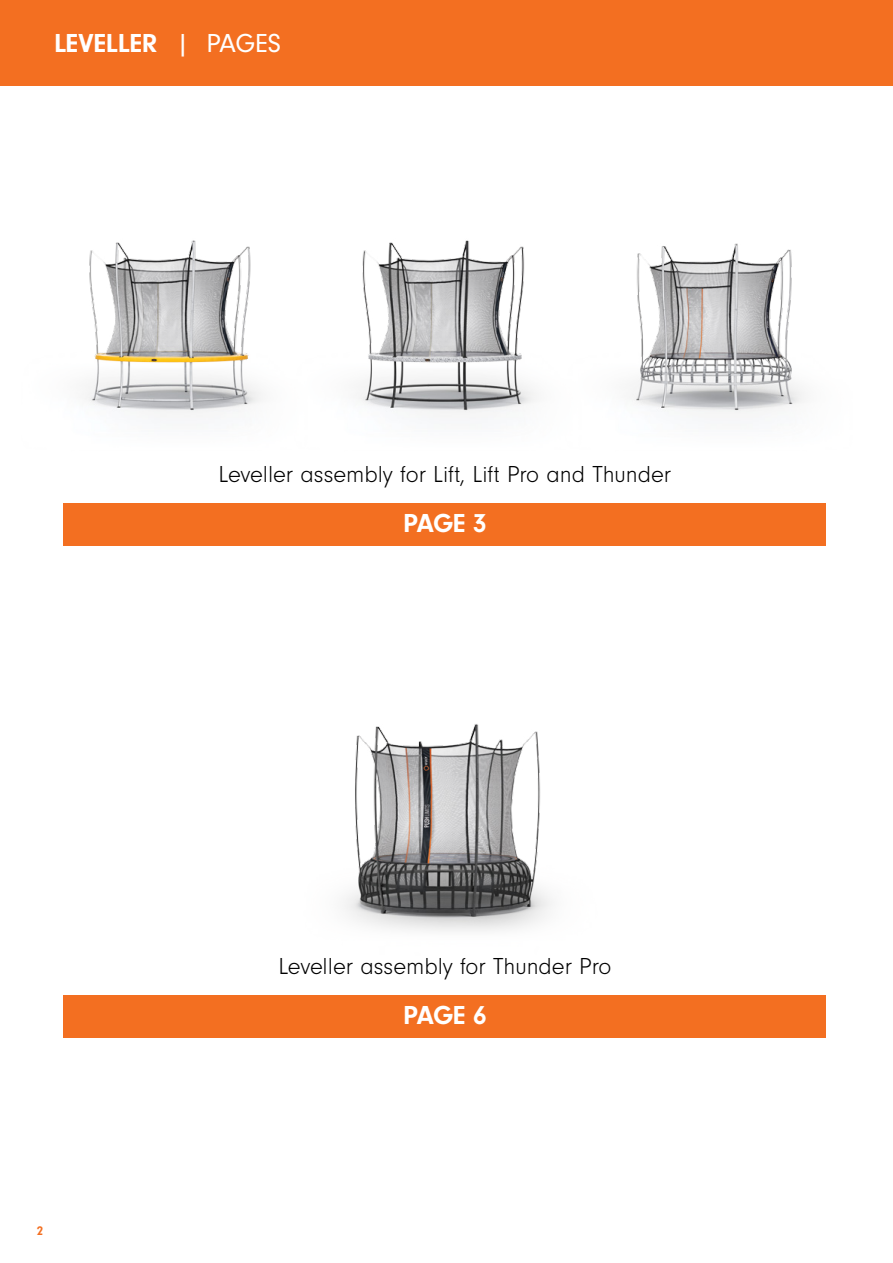
<style>
.page{position:relative;width:893px;height:1263px;background:#fff}
.page>*{position:absolute;margin:0;border:0;box-sizing:border-box;transform-origin:0 0}
.t1{font:700 27px "Neuzeit Gro";letter-spacing:-.01em;color:#fff}
.t2{font:300 24px "Neuzeit Gro";color:#000}
.t3{font:700 12.9px "Neuzeit Gro";color:#f36f21}
.s1{font-weight:400}
</style>
<div class="page">
<div style="left:0;top:0;width:893px;height:85px;background:#f36f21"></div>
<img style="left:344px;top:724px;width:208px;height:207px">
<img style="left:632px;top:243px;width:172px;height:170px">
<img style="left:359px;top:240px;width:177px;height:173px">
<img style="left:85px;top:240px;width:176px;height:173px">
<div style="left:64px;top:503px;width:762px;height:43px;background:#f36f21"></div>
<div style="left:64px;top:995px;width:762px;height:42px;background:#f36f21"></div>
<p class="t1" style="left:54px;top:28px;width:228px">LEVELLER <span class="s1">| PAGES</span></p>
<p class="t2" style="left:219px;top:462px;width:454px">Leveller assembly for Lift, Lift Pro and Thunder</p>
<p class="t1" style="left:403px;top:508px;width:85px">PAGE 3</p>
<p class="t3" style="left:37px;top:1223px;width:8px">2</p>
<p class="t2" style="left:278px;top:953px;width:335px">Leveller assembly for Thunder Pro</p>
<p class="t1" style="left:403px;top:1000px;width:85px">PAGE 6</p>
</div>
